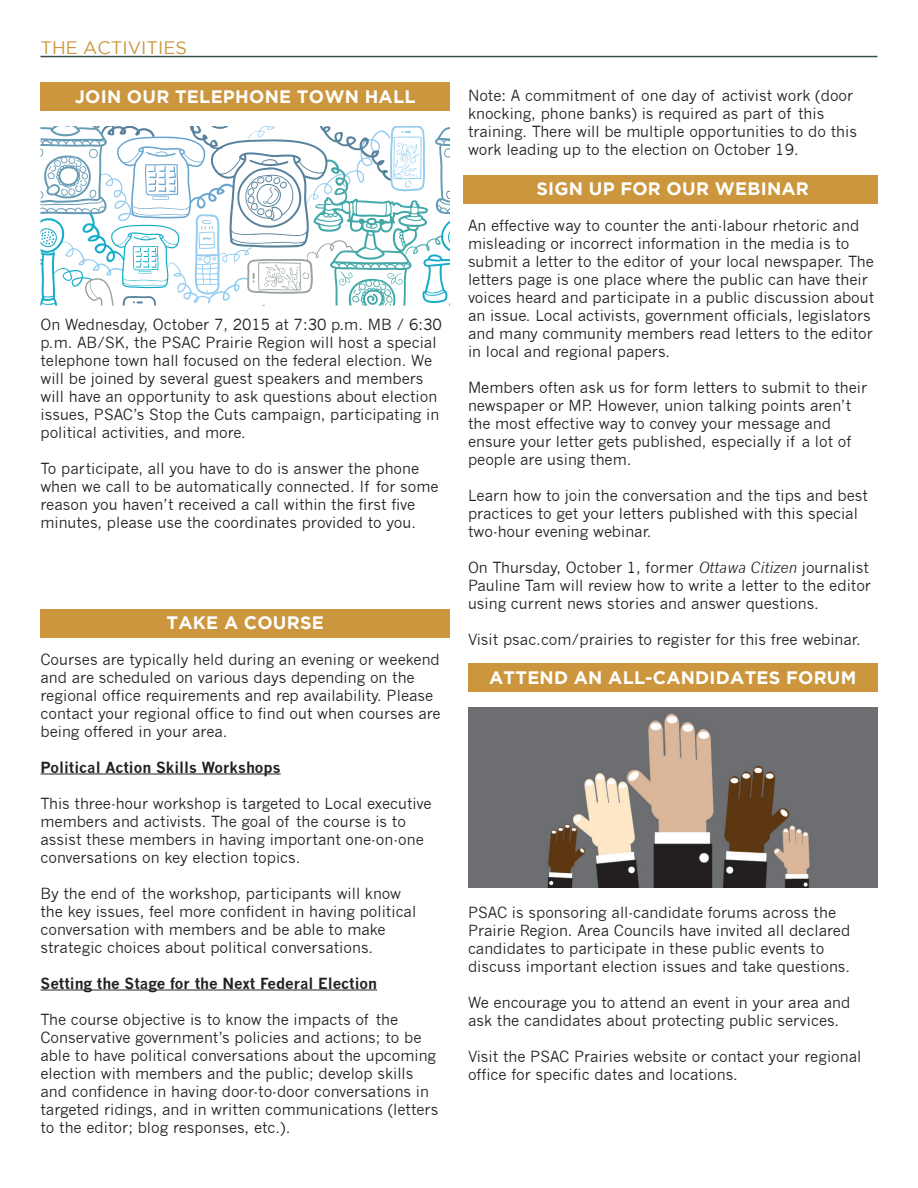
<style>
.page{position:relative;width:918px;height:1188px;background:#fff}
.page>*{position:absolute;margin:0;border:0;box-sizing:border-box;transform-origin:0 0}
.t1{font:700 18px "Gotham";letter-spacing:.015em;color:#fff}
.t2{font:18px "Gotham";color:#cb963d}
.t3{font:15px/18px "News Gothic";color:#231f20}
.t4{font:700 15px "News Gothic";color:#231f20}
.s1{font-style:italic}
</style>
<div class="page">
<div style="left:40px;top:83px;width:410px;height:28px;background:#cb963d"></div>
<div style="left:40px;top:609px;width:410px;height:28px;background:#cb963d"></div>
<div style="left:468px;top:663px;width:410px;height:28px;background:#cb963d"></div>
<div style="left:463px;top:175px;width:415px;height:28px;background:#cb963d"></div>
<hr style="left:40px;top:774px;width:241px;height:1px;background:#231f20">
<hr style="left:40px;top:990px;width:337px;height:1px;background:#231f20">
<hr style="left:40px;top:56px;width:838px;height:1px;background:#384c50">
<img style="left:468px;top:708px;width:410px;height:179px">
<svg style="left:40px;top:126px;width:410px;height:180px"></svg>
<p class="t2" style="left:40px;top:38px;width:148px">THE ACTIVITIES</p>
<p class="t1" style="left:75px;top:86px;width:342px">JOIN OUR TELEPHONE TOWN HALL</p>
<p class="t3" style="left:40px;top:316px;width:403px">On Wednesday, October 7, 2015 at 7:30 p.m. MB / 6:30 p.m. AB/SK, the PSAC Prairie Region will host a special telephone town hall focused on the federal election. We will be joined by several guest speakers and members will have an opportunity to ask questions about election issues, PSAC’s Stop the Cuts campaign, participating in political activities, and more.</p>
<p class="t3" style="left:40px;top:460px;width:400px">To participate, all you have to do is answer the phone when we call to be automatically connected. If for some reason you haven’t received a call within the first five minutes, please use the coordinates provided to you.</p>
<p class="t1" style="left:167px;top:612px;width:159px">TAKE A COURSE</p>
<p class="t3" style="left:40px;top:650px;width:402px">Courses are typically held during an evening or weekend and are scheduled on various days depending on the regional office requirements and rep availability. Please contact your regional office to find out when courses are being offered in your area.</p>
<p class="t4" style="left:40px;top:758px;width:242px">Political Action Skills Workshops</p>
<p class="t3" style="left:40px;top:794px;width:393px">This three-hour workshop is targeted to Local executive members and activists. The goal of the course is to assist these members in having important one-on-one conversations on key election topics.</p>
<p class="t3" style="left:40px;top:884px;width:377px">By the end of the workshop, participants will know the key issues, feel more confident in having political conversation with members and be able to make strategic choices about political conversations.</p>
<p class="t4" style="left:40px;top:974px;width:338px">Setting the Stage for the Next Federal Election</p>
<p class="t3" style="left:40px;top:1010px;width:399px">The course objective is to know the impacts of the Conservative government’s policies and actions; to be able to have political conversations about the upcoming election with members and the public; develop skills and confidence in having door-to-door conversations in targeted ridings, and in written communications (letters to the editor; blog responses, etc.).</p>
<p class="t3" style="left:468px;top:87px;width:391px">Note: A commitment of one day of activist work (door knocking, phone banks) is required as part of this training. There will be multiple opportunities to do this work leading up to the election on October 19.</p>
<p class="t1" style="left:537px;top:178px;width:274px">SIGN UP FOR OUR WEBINAR</p>
<p class="t3" style="left:468px;top:216px;width:408px">An effective way to counter the anti-labour rhetoric and misleading or incorrect information in the media is to submit a letter to the editor of your local newspaper. The letters page is one place where the public can have their voices heard and participate in a public discussion about an issue. Local activists, government officials, legislators and many community members read letters to the editor in local and regional papers.</p>
<p class="t3" style="left:468px;top:378px;width:401px">Members often ask us for form letters to submit to their newspaper or MP. However, union talking points aren’t the most effective way to convey your message and ensure your letter gets published, especially if a lot of people are using them.</p>
<p class="t3" style="left:468px;top:486px;width:402px">Learn how to join the conversation and the tips and best practices to get your letters published with this special two-hour evening webinar.</p>
<p class="t3" style="left:468px;top:558px;width:405px">On Thursday, October 1, former <span class="s1">Ottawa Citizen</span> journalist<br>Pauline Tam will review how to write a letter to the editor using current news stories and answer questions.</p>
<p class="t3" style="left:468px;top:630px;width:394px">Visit psac.com/prairies to register for this free webinar.</p>
<p class="t1" style="left:489px;top:668px;width:369px">ATTEND AN ALL-CANDIDATES FORUM</p>
<p class="t3" style="left:468px;top:904px;width:384px">PSAC is sponsoring all-candidate forums across the Prairie Region. Area Councils have invited all declared candidates to participate in these public events to discuss important election issues and take questions.</p>
<p class="t3" style="left:468px;top:994px;width:384px">We encourage you to attend an event in your area and ask the candidates about protecting public services.</p>
<p class="t3" style="left:468px;top:1048px;width:395px">Visit the PSAC Prairies website or contact your regional office for specific dates and locations.</p>
</div>
